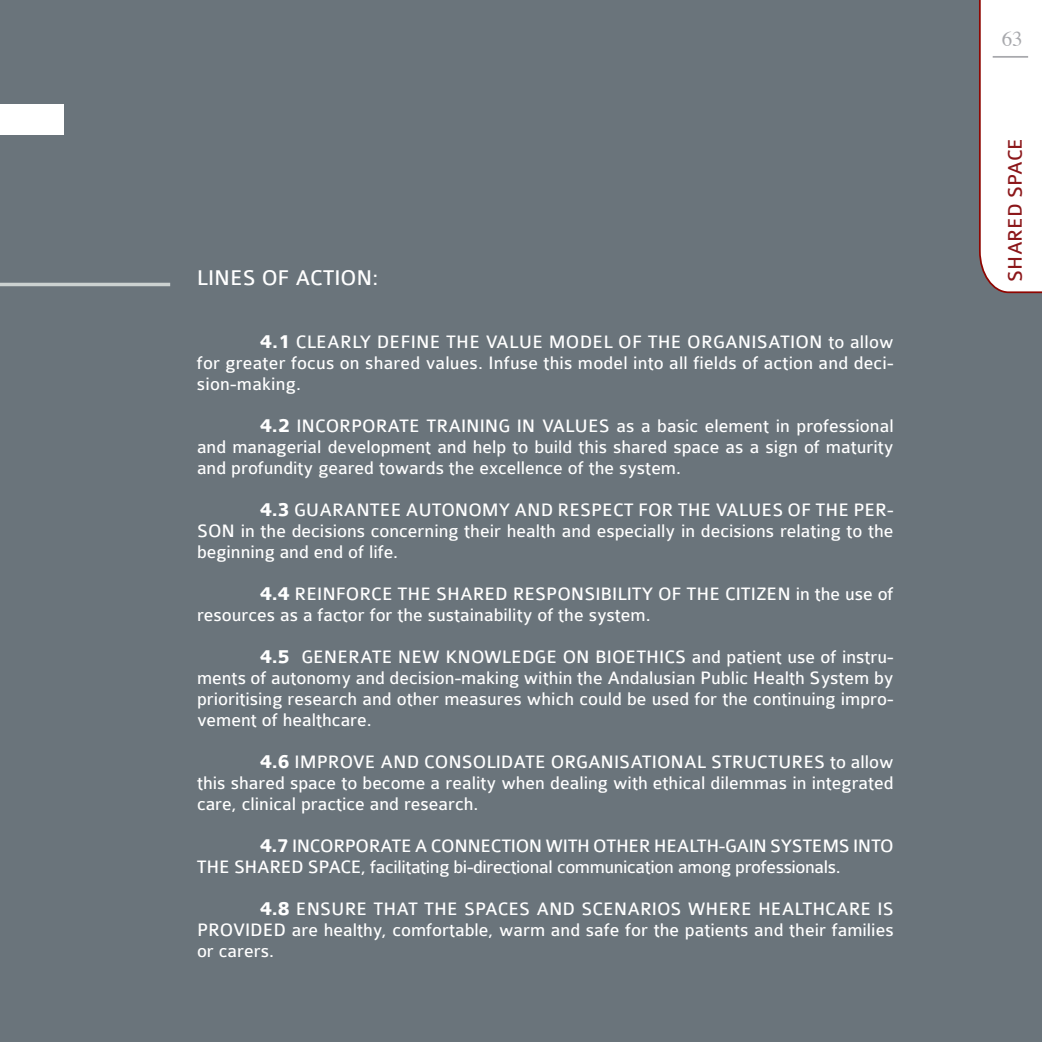
<style>
.page{position:relative;width:1042px;height:1042px;background:#6a747b}
.page>*{position:absolute;margin:0;border:0;box-sizing:border-box;transform-origin:0 0}
.contenidos_en_blanco{font:22.75px "Colaborate";color:#fff}
.t1{font:21px "Colaborate";color:#8b1619}
.t2{font:21px "Times";color:#a8a9ad}
.contenidos_en_blanco-2{font:19.25px/21px "Colaborate";color:#fff;text-align:justify}
.contenidos_en_blanco-3{font:19.25px/21px "Colaborate";letter-spacing:-.02em;color:#fff}
.s1{font-weight:700;font-size:21px}
</style>
<div class="page">
<div style="left:0;top:105px;width:64px;height:30px;background:#fff"></div>
<hr style="left:0;top:283px;width:170px;height:3px;background:#ccd2d1">
<div style="left:979px;top:0;width:63px;height:294px;background:#fff"></div>
<hr style="left:992px;top:56px;width:36px;height:2px;background:#a8a9ad">
<p class="contenidos_en_blanco" style="left:197px;top:266px;width:183px">LINES OF ACTION:</p>
<p class="contenidos_en_blanco-2" style="left:197px;top:332px;width:698px;text-indent:63px"><span class="s1">4.1</span> CLEARLY DEFINE THE VALUE MODEL OF THE ORGANISATION to allow for greater focus on shared values. Infuse this model into all fields of action and deci&shy;sion-making.</p>
<p class="contenidos_en_blanco-2" style="left:197px;top:416px;width:698px;text-indent:63px"><span class="s1">4.2</span> INCORPORATE TRAINING IN VALUES as a basic element in professional and managerial development and help to build this shared space as a sign of maturity and profundity geared towards the excellence of the system.</p>
<p class="contenidos_en_blanco-2" style="left:197px;top:500px;width:698px;text-indent:63px"><span class="s1">4.3</span> GUARANTEE AUTONOMY AND RESPECT FOR THE VALUES OF THE PER-SON in the decisions concerning their health and especially in decisions relating to the beginning and end of life.</p>
<p class="contenidos_en_blanco-2" style="left:197px;top:584px;width:698px;text-indent:63px"><span class="s1">4.4</span> REINFORCE THE SHARED RESPONSIBILITY OF THE CITIZEN in the use of resources as a factor for the sustainability of the system.</p>
<p class="contenidos_en_blanco-2" style="left:197px;top:647px;width:698px;text-indent:63px"><span class="s1">4.5</span> GENERATE NEW KNOWLEDGE ON BIOETHICS and patient use of instru&shy;ments of autonomy and decision-making within the Andalusian Public Health System by prioritising research and other measures which could be used for the continuing impro&shy;vement of healthcare.</p>
<p class="contenidos_en_blanco-2" style="left:197px;top:752px;width:698px;text-indent:63px"><span class="s1">4.6</span> IMPROVE AND CONSOLIDATE ORGANISATIONAL STRUCTURES to allow this shared space to become a reality when dealing with ethical dilemmas in integrated care, clinical practice and research.</p>
<p class="contenidos_en_blanco-3" style="left:197px;top:836px;width:698px;text-indent:63px"><span class="s1">4.7</span> INCORPORATE A CONNECTION WITH OTHER HEALTH-GAIN SYSTEMS INTO<br>THE SHARED SPACE, facilitating bi-directional communication among professionals.</p>
<p class="contenidos_en_blanco-2" style="left:197px;top:899px;width:698px;text-indent:63px"><span class="s1">4.8</span> ENSURE THAT THE SPACES AND SCENARIOS WHERE HEALTHCARE IS PROVIDED are healthy, comfortable, warm and safe for the patients and their families or carers.</p>
<p class="t2" style="left:1001px;top:19px;width:22px">63</p>
<p class="t1" style="left:1004px;top:282px;width:145px;rotate:-90deg">SHARED SPACE</p>
</div>
